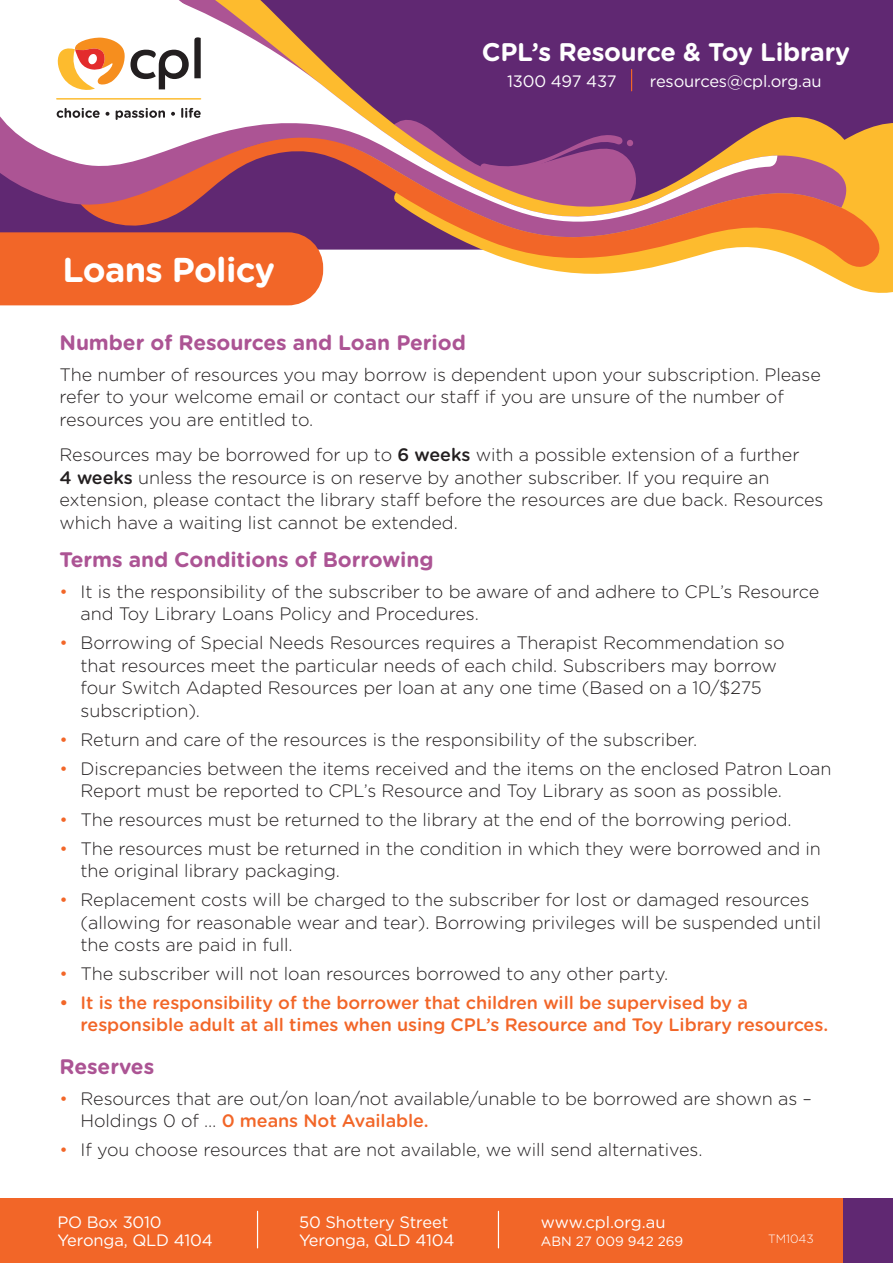
<style>
.page{position:relative;width:893px;height:1263px;background:#fff}
.page>*{position:absolute;margin:0;border:0;box-sizing:border-box;transform-origin:0 0}
.t1{font:700 34.5px "Gotham Rounded";letter-spacing:-.02em;color:#fff}
.t2{font:700 25.5px "Gotham Rounded";letter-spacing:-.01em;color:#fff}
.t3{font:700 21px "Gotham Rounded";letter-spacing:-.005em;color:#ac5494}
.Body{font:300 18px/22.5px "Gotham Rounded";letter-spacing:-.005em;color:#231f20}
.t4{font:500 18px/22.5px "Gotham Rounded";letter-spacing:-.005em;color:#f26628}
.t5{font:16.5px/18px "Gotham Rounded";letter-spacing:-.01em;color:#fff}
.t6{font:13.5px "Gotham Rounded";color:#fff}
.Body-2{font:300 12px "Gotham";letter-spacing:-.005em;color:#fff}
.s1{font-weight:500}
.s2{color:#f26628}
.s3{font-weight:500;color:#f26628}
</style>
<div class="page">
<svg style="left:0;top:0;width:893px;height:306px"></svg>
<svg style="left:323px;top:128px;width:570px;height:144px;fill:#fdbb2e"></svg>
<svg style="left:323px;top:0;width:530px;height:260px"></svg>
<svg style="left:0;top:0;width:777px;height:255px;fill:#602872"></svg>
<div style="left:627px;top:139px;width:6px;height:7px;background:#ac5494;border-radius:3px"></div>
<div style="left:0;top:1198px;width:850px;height:65px;background:#f26628"></div>
<div style="left:844px;top:1198px;width:49px;height:65px;background:#602872"></div>
<svg style="left:0;top:0;width:215px;height:158px"></svg>
<hr style="left:56px;top:98px;width:145px;height:1px;background:#fdbb2e">
<svg style="left:631px;top:69px;width:1px;height:22px"></svg>
<hr style="left:257px;top:1211px;width:1px;height:37px;background:#fff">
<hr style="left:498px;top:1211px;width:1px;height:37px;background:#fff">
<div style="left:0;top:232px;width:323px;height:73px;background:#f26628"></div>
<h1 class="t1" style="left:62px;top:244px;width:214px">Loans Policy</h1>
<h2 class="t2" style="left:482px;top:34px;width:370px">CPL’s Resource &amp; Toy Library</h2>
<p class="t5" style="left:507px;top:71px;width:111px">1300 497 437</p>
<p class="t5" style="left:650px;top:71px;width:173px">resources@cpl.org.au</p>
<h2 class="t3" style="left:60px;top:327px;width:408px">Number of Resources and Loan Period</h2>
<p class="Body" style="left:60px;top:362px;width:763px">The number of resources you may borrow is dependent upon your subscription. Please refer to your welcome email or contact our staff if you are unsure of the number of resources you are entitled to.</p>
<p class="Body" style="left:60px;top:443px;width:765px">Resources may be borrowed for up to <span class="s1">6 weeks</span> with a possible extension of a further<br><span class="s1">4 weeks</span> unless the resource is on reserve by another subscriber. If you require an extension, please contact the library staff before the resources are due back. Resources which have a waiting list cannot be extended.</p>
<h2 class="t3" style="left:60px;top:544px;width:375px">Terms and Conditions of Borrowing</h2>
<p class="Body" style="left:81px;top:579px;width:740px;text-indent:-21px"><span class="s2">•</span> It is the responsibility of the subscriber to be aware of and adhere to CPL’s Resource and Toy Library Loans Policy and Procedures.</p>
<p class="Body" style="left:81px;top:631px;width:705px;text-indent:-21px"><span class="s2">•</span> Borrowing of Special Needs Resources requires a Therapist Recommendation so that resources meet the particular needs of each child. Subscribers may borrow four Switch Adapted Resources per loan at any one time (Based on a 10/$275 subscription).</p>
<p class="Body" style="left:60px;top:727px;width:639px"><span class="s2">•</span> Return and care of the resources is the responsibility of the subscriber.</p>
<p class="Body" style="left:81px;top:756px;width:752px;text-indent:-21px"><span class="s2">•</span> Discrepancies between the items received and the items on the enclosed Patron Loan<br>Report must be reported to CPL’s Resource and Toy Library as soon as possible.</p>
<p class="Body" style="left:60px;top:807px;width:734px"><span class="s2">•</span> The resources must be returned to the library at the end of the borrowing period.</p>
<p class="Body" style="left:81px;top:836px;width:742px;text-indent:-21px"><span class="s2">•</span> The resources must be returned in the condition in which they were borrowed and in the original library packaging.</p>
<p class="Body" style="left:81px;top:888px;width:742px;text-indent:-21px"><span class="s2">•</span> Replacement costs will be charged to the subscriber for lost or damaged resources (allowing for reasonable wear and tear). Borrowing privileges will be suspended until the costs are paid in full.</p>
<p class="Body" style="left:60px;top:961px;width:610px"><span class="s2">•</span> The subscriber will not loan resources borrowed to any other party.</p>
<p class="t4" style="left:81px;top:990px;width:749px;text-indent:-21px">• It is the responsibility of the borrower that children will be supervised by a responsible adult at all times when using CPL’s Resource and Toy Library resources.</p>
<h2 class="t3" style="left:60px;top:1051px;width:96px">Reserves</h2>
<p class="Body" style="left:81px;top:1086px;width:733px;text-indent:-21px"><span class="s2">•</span> Resources that are out/on loan/not available/unable to be borrowed are shown as –<br>Holdings 0 of … <span class="s3">0 means Not Available.</span></p>
<p class="Body" style="left:60px;top:1138px;width:644px"><span class="s2">•</span> If you choose resources that are not available, we will send alternatives.</p>
<p class="t5" style="left:57px;top:1212px;width:157px">PO Box 3010<br>Yeronga, QLD 4104</p>
<p class="t5" style="left:299px;top:1212px;width:157px">50 Shottery Street<br>Yeronga, QLD 4104</p>
<p class="t5" style="left:541px;top:1212px;width:126px">www.cpl.org.au</p>
<p class="t6" style="left:541px;top:1232px;width:144px">ABN 27 009 942 269</p>
<p class="Body-2" style="left:768px;top:1231px;width:47px">TM1043</p>
</div>
